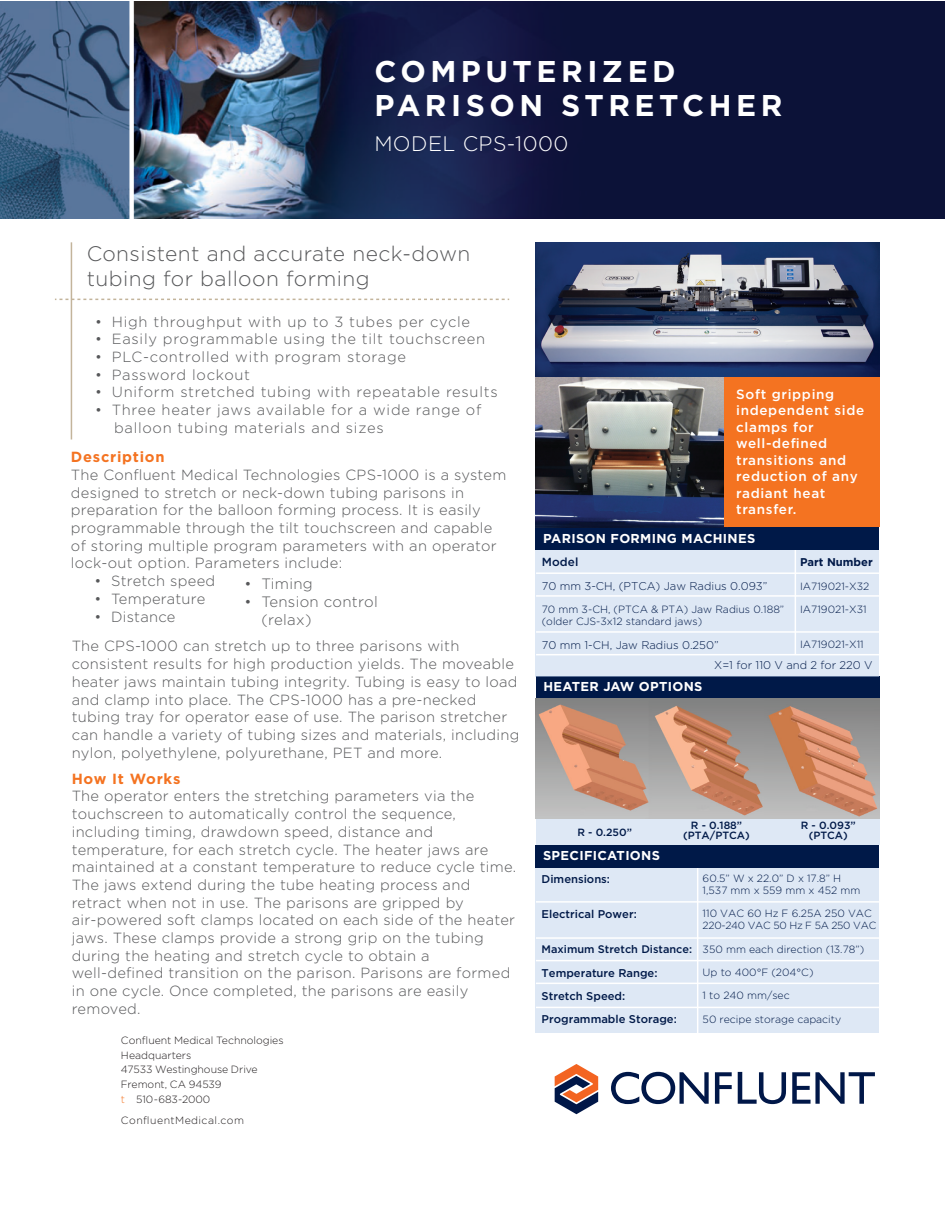
<style>
.page{position:relative;width:945px;height:1215px;background:#fff}
.page>*{position:absolute;margin:0;border:0;box-sizing:border-box;transform-origin:0 0}
.t1{font:700 30px/34.5px "Gotham";letter-spacing:.15em;color:#fff}
.t2{font:300 21px/25.5px "Gotham";letter-spacing:.02em;color:#57585a}
.t3{font:300 21px "Gotham";letter-spacing:.02em;color:#fff}
.t4{font:300 15px/18px "Gotham";letter-spacing:.02em;color:#57585a}
.t5{font:300 14.7px/17.7px "Gotham";letter-spacing:.02em;color:#57585a}
.t6{font:300 14.7px/17.7px "Gotham";letter-spacing:.05em;color:#57585a}
.t7{font:700 14.7px "Gotham";letter-spacing:.05em;color:#f47321}
.t8{font:500 13.5px/16.5px "Gotham";letter-spacing:.05em;color:#fff}
.t9{font:700 12.9px "Gotham";letter-spacing:.025em;color:#fff}
.t10{font:500 11.7px "Gotham";letter-spacing:.01em;color:#001948}
.t11{font:500 11.25px/23.4px "Gotham";color:#001948}
.t12{font:300 11.25px "Gotham";color:#001948}
.t13{font:700 11.25px "Gotham";color:#001948}
.t14{font:500 10.95px "Gotham";color:#001948}
.t15{font:300 10.5px/11.7px "Gotham";color:#001948}
.t16{font:300 10.5px/14.7px "Gotham";color:#231f20}
.t17{font:500 10.5px/10.5px "Gotham";color:#001948;text-align:center}
.t18{font:300 10.5px "Gotham";letter-spacing:.045em;color:#231f20}
.t19{font:300 10.35px "Gotham";letter-spacing:-.025em;color:#001948}
.s1{color:#f47321}
</style>
<div class="page">
<svg style="left:611px;top:1072px;width:98px;height:32px"></svg>
<svg style="left:715px;top:1072px;width:17px;height:32px"></svg>
<svg style="left:738px;top:1072px;width:48px;height:32px"></svg>
<svg style="left:792px;top:1072px;width:83px;height:32px"></svg>
<svg style="left:555px;top:1064px;width:43px;height:50px"></svg>
<div style="left:535px;top:845px;width:344px;height:188px;background:#dee8f5"></div>
<hr style="left:697px;top:844px;width:1px;height:199px;background:#fff">
<hr style="left:536px;top:937px;width:343px;height:2px;background:#fff">
<hr style="left:536px;top:901px;width:343px;height:2px;background:#fff">
<hr style="left:536px;top:960px;width:343px;height:1px;background:#fff">
<hr style="left:536px;top:983px;width:343px;height:1px;background:#fff">
<hr style="left:536px;top:1007px;width:343px;height:1px;background:#fff">
<div style="left:535px;top:845px;width:344px;height:22px;background:#001948"></div>
<div style="left:536px;top:817px;width:344px;height:27px;background:#dee8f5"></div>
<div style="left:536px;top:676px;width:344px;height:23px;background:#001948"></div>
<img style="left:536px;top:698px;width:344px;height:120px">
<div style="left:535px;top:531px;width:344px;height:146px;background:#dee8f5"></div>
<hr style="left:795px;top:531px;width:1px;height:124px;background:#fff">
<hr style="left:536px;top:595px;width:343px;height:2px;background:#fff">
<hr style="left:536px;top:572px;width:343px;height:2px;background:#fff">
<hr style="left:536px;top:631px;width:343px;height:2px;background:#fff">
<hr style="left:536px;top:654px;width:343px;height:1px;background:#fff">
<div style="left:535px;top:527px;width:344px;height:23px;background:#001948"></div>
<img style="left:535px;top:242px;width:345px;height:135px">
<img style="left:535px;top:377px;width:190px;height:150px">
<div style="left:725px;top:377px;width:155px;height:150px;background:#f47321"></div>
<hr style="left:71px;top:242px;width:1px;height:198px;background:#c3b49b">
<svg style="left:55px;top:299px;width:454px;height:1px"></svg>
<img style="left:0;top:2px;width:945px;height:216px">
<h1 class="t1" style="left:374px;top:54px;width:410px">COMPUTERIZED<br>PARISON STRETCHER</h1>
<h2 class="t3" style="left:374px;top:130px;width:195px">MODEL CPS-1000</h2>
<h2 class="t2" style="left:87px;top:240px;width:385px">Consistent and accurate neck-down tubing for balloon forming</h2>
<p class="t6" style="left:95px;top:312px;width:376px">• High throughput with up to 3 tubes per cycle</p>
<p class="t6" style="left:95px;top:330px;width:392px">• Easily programmable using the tilt touchscreen</p>
<p class="t6" style="left:95px;top:348px;width:312px">• PLC-controlled with program storage</p>
<p class="t6" style="left:95px;top:365px;width:156px">• Password lockout</p>
<p class="t6" style="left:95px;top:383px;width:404px">• Uniform stretched tubing with repeatable results</p>
<p class="t6" style="left:114px;top:401px;width:369px;text-indent:-19px">• Three heater jaws available for a wide range of balloon tubing materials and sizes</p>
<p class="t7" style="left:71px;top:447px;width:95px">Description</p>
<p class="t5" style="left:71px;top:465px;width:437px">The Confluent Medical Technologies CPS-1000 is a system designed to stretch or neck-down tubing parisons in preparation for the balloon forming process. It is easily programmable through the tilt touchscreen and capable of storing multiple program parameters with an operator lock-out option. Parameters include:</p>
<p class="t5" style="left:94px;top:572px;width:122px">• Stretch speed</p>
<p class="t5" style="left:94px;top:589px;width:112px">• Temperature</p>
<p class="t5" style="left:94px;top:607px;width:83px">• Distance</p>
<p class="t4" style="left:244px;top:574px;width:70px">• Timing</p>
<p class="t4" style="left:261px;top:592px;width:118px;text-indent:-17px">• Tension control (relax)</p>
<p class="t5" style="left:72px;top:637px;width:449px">The CPS-1000 can stretch up to three parisons with consistent results for high production yields. The moveable heater jaws maintain tubing integrity. Tubing is easy to load and clamp into place. The CPS-1000 has a pre-necked tubing tray for operator ease of use. The parison stretcher can handle a variety of tubing sizes and materials, including nylon, polyethylene, polyurethane, PET and more.</p>
<p class="t7" style="left:72px;top:769px;width:110px">How It Works</p>
<p class="t5" style="left:72px;top:787px;width:446px">The operator enters the stretching parameters via the touchscreen to automatically control the sequence, including timing, drawdown speed, distance and temperature, for each stretch cycle. The heater jaws are maintained at a constant temperature to reduce cycle time.<br>The jaws extend during the tube heating process and retract when not in use. The parisons are gripped by air-powered soft clamps located on each side of the heater jaws. These clamps provide a strong grip on the tubing during the heating and stretch cycle to obtain a well-defined transition on the parison. Parisons are formed in one cycle. Once completed, the parisons are easily removed.</p>
<p class="t16" style="left:121px;top:1033px;width:164px">Confluent Medical Technologies<br>Headquarters<br>47533 Westinghouse Drive<br>Fremont, CA 94539<br><span class="s1">t</span> 510-683-2000</p>
<p class="t18" style="left:121px;top:1114px;width:125px">ConfluentMedical.com</p>
<p class="t8" style="left:736px;top:386px;width:130px">Soft gripping independent side clamps for well-defined transitions and reduction of any radiant heat transfer.</p>
<p class="t9" style="left:543px;top:530px;width:214px">PARISON FORMING MACHINES</p>
<p class="t10" style="left:542px;top:555px;width:38px">Model</p>
<p class="t12" style="left:542px;top:579px;width:227px">70 mm 3-CH, (PTCA) Jaw Radius 0.093”</p>
<p class="t15" style="left:542px;top:604px;width:244px">70 mm 3-CH, (PTCA &amp; PTA) Jaw Radius 0.188” (older CJS-3x12 standard jaws)</p>
<p class="t12" style="left:542px;top:637px;width:178px">70 mm 1-CH, Jaw Radius 0.250”</p>
<p class="t13" style="left:800px;top:555px;width:74px">Part Number</p>
<p class="t15" style="left:800px;top:580px;width:71px">IA719021-X32</p>
<p class="t15" style="left:800px;top:603px;width:68px">IA719021-X31</p>
<p class="t15" style="left:800px;top:638px;width:65px">IA719021-X11</p>
<p class="t12" style="left:714px;top:658px;width:160px">X=1 for 110 V and 2 for 220 V</p>
<p class="t9" style="left:543px;top:678px;width:161px">HEATER JAW OPTIONS</p>
<p class="t17" style="left:578px;top:827px;width:56px">R - 0.250”</p>
<p class="t17" style="left:683px;top:820px;width:68px">R - 0.188” (PTA/PTCA)</p>
<p class="t17" style="left:801px;top:820px;width:56px">R - 0.093” (PTCA)</p>
<p class="t9" style="left:543px;top:847px;width:118px">SPECIFICATIONS</p>
<p class="t11" style="left:542px;top:867px;width:70px">Dimensions:</p>
<p class="t11" style="left:542px;top:902px;width:97px">Electrical Power:</p>
<p class="t14" style="left:542px;top:942px;width:152px">Maximum Stretch Distance:</p>
<p class="t11" style="left:542px;top:961px;width:137px">Temperature Range:<br>Stretch Speed:<br>Programmable Storage:</p>
<p class="t15" style="left:703px;top:872px;width:159px">60.5” W x 22.0” D x 17.8” H<br>1,537 mm x 559 mm x 452 mm</p>
<p class="t15" style="left:703px;top:907px;width:171px">110 VAC 60 Hz F 6.25A 250 VAC</p>
<p class="t19" style="left:703px;top:919px;width:175px">220-240 VAC 50 Hz F 5A 250 VAC</p>
<p class="t15" style="left:703px;top:943px;width:163px">350 mm each direction (13.78”)</p>
<p class="t15" style="left:703px;top:966px;width:112px">Up to 400°F (204°C)</p>
<p class="t15" style="left:703px;top:990px;width:89px">1 to 240 mm/sec</p>
<p class="t15" style="left:703px;top:1013px;width:140px">50 recipe storage capacity</p>
</div>
